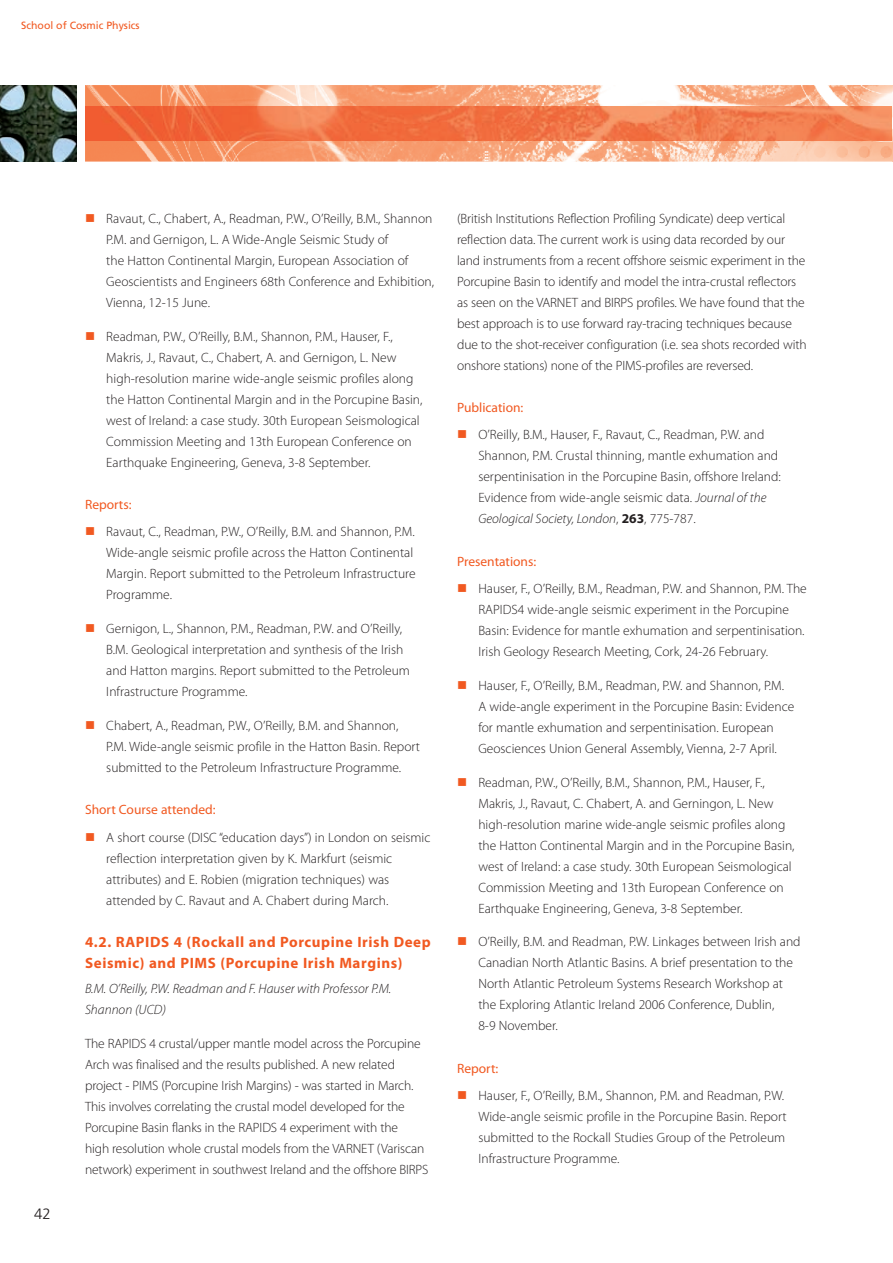
<style>
.page{position:relative;width:893px;height:1263px;background:#fff}
.page>*{position:absolute;margin:0;border:0;box-sizing:border-box;transform-origin:0 0}
.t1{font:700 15px/21px "Myriad Pro";letter-spacing:.04em;color:#f15921}
.t2{font:300 15px "Frutiger LT Std";color:#231f20}
.t3{font:300 13.5px/21px "Myriad Pro";color:#231f20}
.t4{font:italic 300 13.5px/21px "Myriad Pro";color:#231f20}
.t5{font:13.5px "Myriad Pro";color:#f15921}
.t6{font:10.5px "Frutiger LT Std";color:#f15921}
.s1{color:#f15921}
.s2{font-style:italic}
.s3{font-weight:700}
</style>
<div class="page">
<img style="left:0;top:85px;width:77px;height:77px">
<img style="left:85px;top:85px;width:808px;height:77px">
<img style="left:85px;top:106px;width:808px;height:34px">
<p class="t6" style="left:21px;top:21px;width:120px">School of Cosmic Physics</p>
<p class="t2" style="left:34px;top:1207px;width:18px">42</p>
<p class="t3" style="left:106px;top:209px;width:329px;text-indent:-21px"><span class="s1">■</span> Ravaut, C., Chabert, A., Readman, P.W., O’Reilly, B.M., Shannon P.M. and Gernigon, L. A Wide-Angle Seismic Study of<br>the Hatton Continental Margin, European Association of Geoscientists and Engineers 68th Conference and Exhibition, Vienna, 12-15 June.</p>
<p class="t3" style="left:106px;top:326px;width:318px;text-indent:-21px"><span class="s1">■</span> Readman, P.W., O’Reilly, B.M., Shannon, P.M., Hauser, F., Makris, J., Ravaut, C., Chabert, A. and Gernigon, L. New high-resolution marine wide-angle seismic profiles along the Hatton Continental Margin and in the Porcupine Basin, west of Ireland: a case study. 30th European Seismological Commission Meeting and 13th European Conference on Earthquake Engineering, Geneva, 3-8 September.</p>
<p class="t5" style="left:85px;top:499px;width:48px">Reports:</p>
<p class="t3" style="left:106px;top:522px;width:311px;text-indent:-21px"><span class="s1">■</span> Ravaut, C., Readman, P.W., O’Reilly, B.M. and Shannon, P.M.<br>Wide-angle seismic profile across the Hatton Continental Margin. Report submitted to the Petroleum Infrastructure Programme.</p>
<p class="t3" style="left:106px;top:619px;width:305px;text-indent:-21px"><span class="s1">■</span> Gernigon, L., Shannon, P.M., Readman, P.W. and O’Reilly, B.M. Geological interpretation and synthesis of the Irish and Hatton margins. Report submitted to the Petroleum Infrastructure Programme.</p>
<p class="t3" style="left:106px;top:716px;width:315px;text-indent:-21px"><span class="s1">■</span> Chabert, A., Readman, P.W., O’Reilly, B.M. and Shannon,<br>P.M. Wide-angle seismic profile in the Hatton Basin. Report submitted to the Petroleum Infrastructure Programme.</p>
<p class="t5" style="left:85px;top:804px;width:132px">Short Course attended:</p>
<p class="t3" style="left:106px;top:827px;width:326px;text-indent:-21px"><span class="s1">■</span> A short course (DISC “education days”) in London on seismic reflection interpretation given by K. Markfurt (seismic attributes) and E. Robien (migration techniques) was attended by C. Ravaut and A. Chabert during March.</p>
<p class="t1" style="left:85px;top:932px;width:347px">4.2. RAPIDS 4 (Rockall and Porcupine Irish Deep<br>Seismic) and PIMS (Porcupine Irish Margins)</p>
<p class="t4" style="left:85px;top:978px;width:308px">B.M. O’Reilly, P.W. Readman and F. Hauser with Professor P.M.<br>Shannon (UCD)</p>
<p class="t3" style="left:85px;top:1033px;width:345px">The RAPIDS 4 crustal/upper mantle model across the Porcupine Arch was finalised and the results published. A new related project - PIMS (Porcupine Irish Margins) - was started in March.<br>This involves correlating the crustal model developed for the Porcupine Basin flanks in the RAPIDS 4 experiment with the<br>high resolution whole crustal models from the VARNET (Variscan network) experiment in southwest Ireland and the offshore BIRPS</p>
<p class="t3" style="left:457px;top:208px;width:351px">(British Institutions Reflection Profiling Syndicate) deep vertical reflection data. The current work is using data recorded by our land instruments from a recent offshore seismic experiment in the Porcupine Basin to identify and model the intra-crustal reflectors as seen on the VARNET and BIRPS profiles. We have found that the best approach is to use forward ray-tracing techniques because due to the shot-receiver configuration (i.e. sea shots recorded with onshore stations) none of the PIMS-profiles are reversed.</p>
<p class="t5" style="left:457px;top:402px;width:68px">Publication:</p>
<p class="t3" style="left:478px;top:425px;width:304px;text-indent:-21px"><span class="s1">■</span> O’Reilly, B.M., Hauser, F., Ravaut, C., Readman, P.W. and Shannon, P.M. Crustal thinning, mantle exhumation and serpentinisation in the Porcupine Basin, offshore Ireland:<br>Evidence from wide-angle seismic data. <span class="s2">Journal of the Geological Society, London</span>, <span class="s3">263</span>, 775-787.</p>
<p class="t5" style="left:457px;top:556px;width:81px">Presentations:</p>
<p class="t3" style="left:478px;top:579px;width:330px;text-indent:-21px"><span class="s1">■</span> Hauser, F., O’Reilly, B.M., Readman, P.W. and Shannon, P.M. The RAPIDS4 wide-angle seismic experiment in the Porcupine Basin: Evidence for mantle exhumation and serpentinisation.<br>Irish Geology Research Meeting, Cork, 24-26 February.</p>
<p class="t3" style="left:478px;top:675px;width:317px;text-indent:-21px"><span class="s1">■</span> Hauser, F., O’Reilly, B.M., Readman, P.W. and Shannon, P.M.<br>A wide-angle experiment in the Porcupine Basin: Evidence for mantle exhumation and serpentinisation. European Geosciences Union General Assembly, Vienna, 2-7 April.</p>
<p class="t3" style="left:478px;top:772px;width:318px;text-indent:-21px"><span class="s1">■</span> Readman, P.W., O’Reilly, B.M., Shannon, P.M., Hauser, F., Makris, J., Ravaut, C. Chabert, A. and Gerningon, L. New high-resolution marine wide-angle seismic profiles along the Hatton Continental Margin and in the Porcupine Basin, west of Ireland: a case study. 30th European Seismological Commission Meeting and 13th European Conference on Earthquake Engineering, Geneva, 3-8 September.</p>
<p class="t3" style="left:478px;top:932px;width:324px;text-indent:-21px"><span class="s1">■</span> O’Reilly, B.M. and Readman, P.W. Linkages between Irish and Canadian North Atlantic Basins. A brief presentation to the North Atlantic Petroleum Systems Research Workshop at the Exploring Atlantic Ireland 2006 Conference, Dublin,<br>8-9 November.</p>
<p class="t5" style="left:457px;top:1063px;width:43px">Report:</p>
<p class="t3" style="left:478px;top:1086px;width:310px;text-indent:-21px"><span class="s1">■</span> Hauser, F., O’Reilly, B.M., Shannon, P.M. and Readman, P.W.<br>Wide-angle seismic profile in the Porcupine Basin. Report submitted to the Rockall Studies Group of the Petroleum Infrastructure Programme.</p>
</div>
